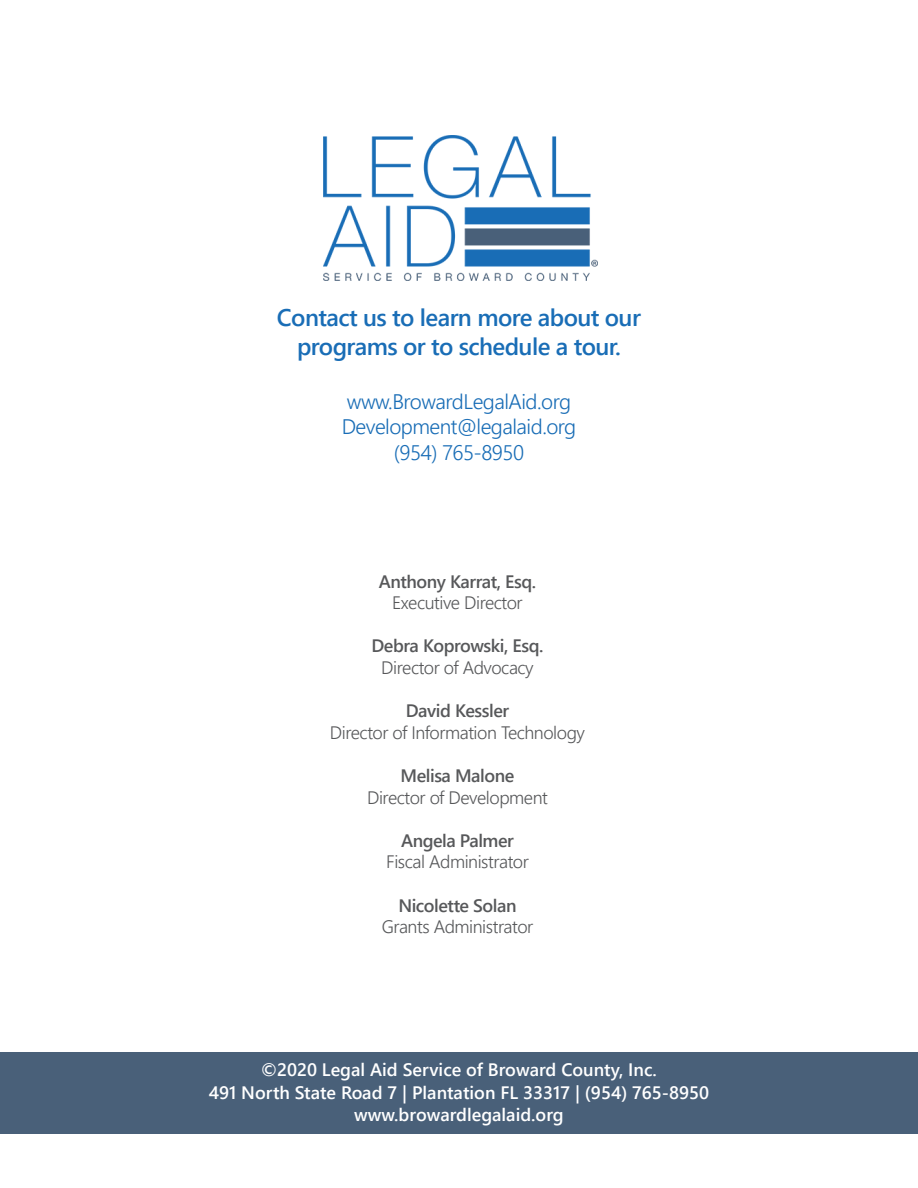
<style>
.page{position:relative;width:918px;height:1188px;background:#fff}
.page>*{position:absolute;margin:0;border:0;box-sizing:border-box;transform-origin:0 0}
.t1{font:600 24px/28.8px "Segoe UI";letter-spacing:-.025em;color:#196db6;text-align:center}
.t2{font:300 21px "Segoe UI";letter-spacing:-.025em;color:#196db6}
.t3{font:300 18px "Segoe UI";letter-spacing:-.025em;color:#57585a}
.t4{font:600 18px "Segoe UI";color:#fff}
.t5{font:600 18px "Segoe UI";letter-spacing:-.025em;color:#57585a}
</style>
<div class="page">
<div style="left:0;top:1052px;width:918px;height:82px;background:#496079"></div>
<img style="left:324px;top:135px;width:273px;height:145px">
<p class="t1" style="left:277px;top:302px;width:365px">Contact us to learn more about our programs or to schedule a tour.</p>
<p class="t2" style="left:347px;top:382px;width:226px">www.BrowardLegalAid.org</p>
<p class="t2" style="left:342px;top:407px;width:236px">Development@legalaid.org</p>
<p class="t2" style="left:394px;top:432px;width:132px">(954) 765-8950</p>
<p class="t5" style="left:379px;top:564px;width:159px">Anthony Karrat, Esq.</p>
<p class="t3" style="left:392px;top:586px;width:132px">Executive Director</p>
<p class="t5" style="left:371px;top:629px;width:174px">Debra Koprowski, Esq.</p>
<p class="t3" style="left:381px;top:651px;width:154px">Director of Advocacy</p>
<p class="t5" style="left:406px;top:694px;width:105px">David Kessler</p>
<p class="t3" style="left:330px;top:716px;width:257px">Director of Information Technology</p>
<p class="t5" style="left:401px;top:759px;width:115px">Melisa Malone</p>
<p class="t3" style="left:367px;top:780px;width:182px">Director of Development</p>
<p class="t5" style="left:401px;top:824px;width:114px">Angela Palmer</p>
<p class="t3" style="left:386px;top:845px;width:144px">Fiscal Administrator</p>
<p class="t5" style="left:398px;top:888px;width:120px">Nicolette Solan</p>
<p class="t3" style="left:382px;top:910px;width:153px">Grants Administrator</p>
<p class="t4" style="left:261px;top:1053px;width:397px">©2020 Legal Aid Service of Broward County, Inc.</p>
<p class="t4" style="left:209px;top:1075px;width:502px">491 North State Road 7 | Plantation FL 33317 | (954) 765-8950</p>
<p class="t4" style="left:354px;top:1098px;width:211px">www.browardlegalaid.org</p>
</div>
